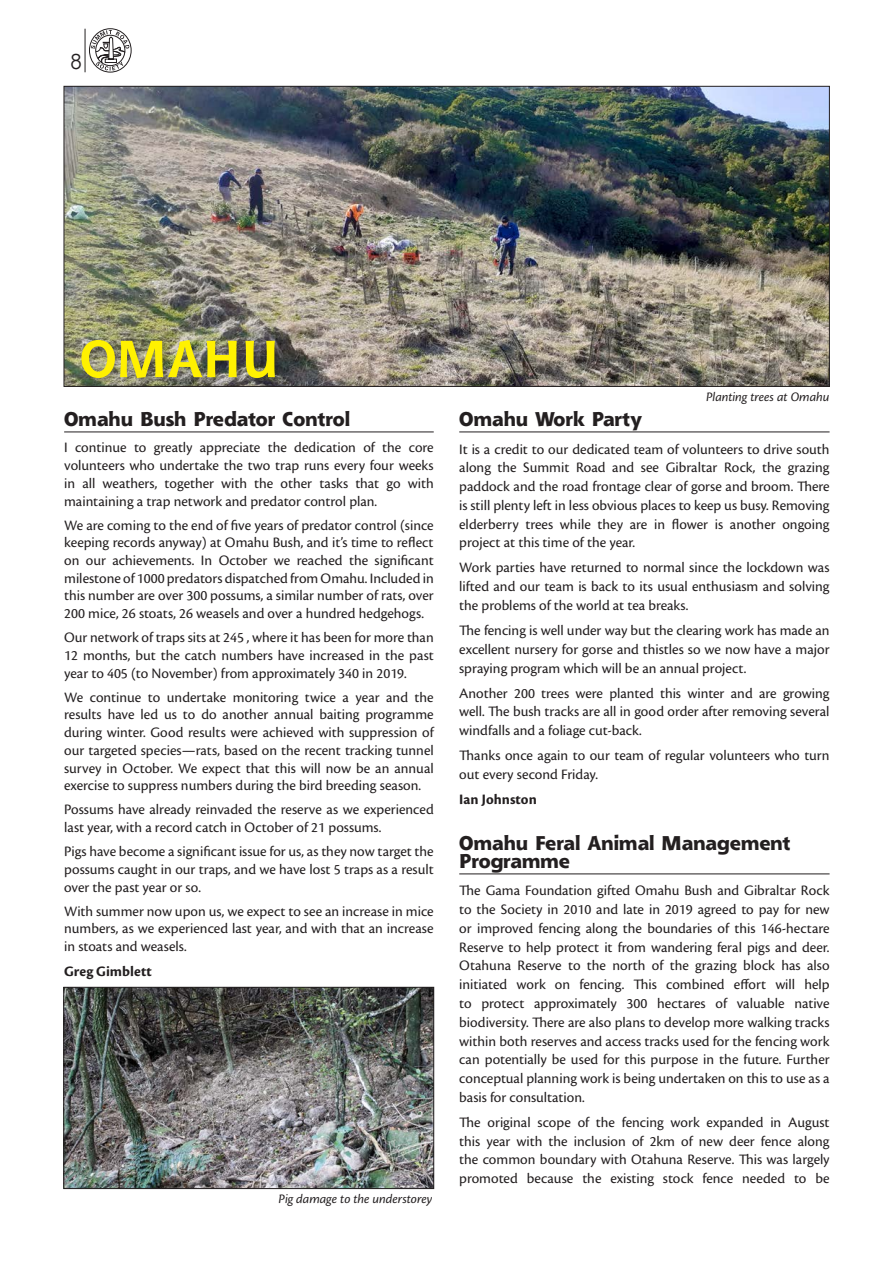
<style>
.page{position:relative;width:893px;height:1263px;background:#fff}
.page>*{position:absolute;margin:0;border:0;box-sizing:border-box;transform-origin:0 0}
.Body_Text_Cronos{font:700 51px "Shannon";color:#fff101}
.t1{font:21px "Shannon";color:#231f20}
.Headers{font:800 19.5px/18px "Shannon";color:#231f20}
.Body_Text_Cronos-2{font:15px/18.8px "Cronos Pro";color:#231f20;text-align:justify}
.Body_Text_Cronos-3{font:700 15px "Cronos Pro";letter-spacing:.005em;color:#231f20}
.captions_2{font:italic 13.5px "Cronos Pro";letter-spacing:-.005em;color:#231f20}
</style>
<div class="page">
<div style="left:89px;top:29px;width:42px;height:43px;border:1px solid #231f20;border-radius:50%"></div>
<svg style="left:91px;top:30px;width:38px;height:41px"></svg>
<hr style="left:85px;top:29px;width:1px;height:43px;background:#231f20">
<img style="left:66px;top:88px;width:762px;height:297px">
<div style="left:80px;top:339px;width:202px;height:46px;background:#231f20;opacity:.3"></div>
<hr style="left:459px;top:432px;width:371px;height:1px;background:#231f20">
<hr style="left:64px;top:432px;width:370px;height:1px;background:#231f20">
<hr style="left:459px;top:873px;width:371px;height:1px;background:#231f20">
<img style="left:66px;top:989px;width:366px;height:198px">
<div style="left:64px;top:987px;width:370px;height:202px;border:1px solid #231f20"></div>
<h2 class="t1" style="left:70px;top:48px;width:14px">8</h2>
<p class="Body_Text_Cronos" style="left:80px;top:327px;width:201px">OMAHU</p>
<p class="Headers" style="left:64px;top:410px;width:288px">Omahu Bush Predator Control</p>
<p class="Body_Text_Cronos-2" style="left:64px;top:439px;width:371px;line-height:17.7px">I continue to greatly appreciate the dedication of the core volunteers who undertake the two trap runs every four weeks in all weathers, together with the other tasks that go with maintaining a trap network and predator control plan.</p>
<p class="Body_Text_Cronos-2" style="left:64px;top:516px;width:371px;line-height:17.7px">We are coming to the end of five years of predator control (since keeping records anyway) at Omahu Bush, and it’s time to reflect on our achievements. In October we reached the significant milestone of 1000 predators dispatched from Omahu. Included in this number are over 300 possums, a similar number of rats, over 200 mice, 26 stoats, 26 weasels and over a hundred hedgehogs.</p>
<p class="Body_Text_Cronos-2" style="left:64px;top:629px;width:371px;line-height:17.7px">Our network of traps sits at 245 , where it has been for more than 12 months, but the catch numbers have increased in the past year to 405 (to November) from approximately 340 in 2019.</p>
<p class="Body_Text_Cronos-2" style="left:64px;top:688px;width:371px;line-height:17.7px">We continue to undertake monitoring twice a year and the results have led us to do another annual baiting programme during winter. Good results were achieved with suppression of our targeted species—rats, based on the recent tracking tunnel survey in October. We expect that this will now be an annual exercise to suppress numbers during the bird breeding season.</p>
<p class="Body_Text_Cronos-2" style="left:64px;top:801px;width:371px;line-height:17.7px">Possums have already reinvaded the reserve as we experienced last year, with a record catch in October of 21 possums.</p>
<p class="Body_Text_Cronos-2" style="left:64px;top:843px;width:371px;line-height:17.7px">Pigs have become a significant issue for us, as they now target the possums caught in our traps, and we have lost 5 traps as a result over the past year or so.</p>
<p class="Body_Text_Cronos-2" style="left:64px;top:902px;width:371px;line-height:17.9px">With summer now upon us, we expect to see an increase in mice numbers, as we experienced last year, and with that an increase in stoats and weasels.</p>
<p class="Body_Text_Cronos-3" style="left:64px;top:962px;width:89px">Greg Gimblett</p>
<p class="captions_2" style="left:279px;top:1191px;width:155px">Pig damage to the understorey</p>
<p class="captions_2" style="left:706px;top:389px;width:125px">Planting trees at Omahu</p>
<p class="Headers" style="left:459px;top:410px;width:185px">Omahu Work Party</p>
<p class="Body_Text_Cronos-2" style="left:459px;top:439px;width:372px">It is a credit to our dedicated team of volunteers to drive south along the Summit Road and see Gibraltar Rock, the grazing paddock and the road frontage clear of gorse and broom. There is still plenty left in less obvious places to keep us busy. Removing elderberry trees while they are in flower is another ongoing project at this time of the year.</p>
<p class="Body_Text_Cronos-2" style="left:459px;top:558px;width:372px">Work parties have returned to normal since the lockdown was lifted and our team is back to its usual enthusiasm and solving the problems of the world at tea breaks.</p>
<p class="Body_Text_Cronos-2" style="left:459px;top:621px;width:372px">The fencing is well under way but the clearing work has made an excellent nursery for gorse and thistles so we now have a major spraying program which will be an annual project.</p>
<p class="Body_Text_Cronos-2" style="left:459px;top:684px;width:372px">Another 200 trees were planted this winter and are growing well. The bush tracks are all in good order after removing several windfalls and a foliage cut-back.</p>
<p class="Body_Text_Cronos-2" style="left:459px;top:746px;width:372px">Thanks once again to our team of regular volunteers who turn out every second Friday.</p>
<p class="Body_Text_Cronos-3" style="left:459px;top:791px;width:79px">Ian Johnston</p>
<p class="Headers" style="left:459px;top:834px;width:333px">Omahu Feral Animal Management<br>Programme</p>
<p class="Body_Text_Cronos-2" style="left:459px;top:881px;width:372px">The Gama Foundation gifted Omahu Bush and Gibraltar Rock to the Society in 2010 and late in 2019 agreed to pay for new or improved fencing along the boundaries of this 146-hectare Reserve to help protect it from wandering feral pigs and deer.<br>Otahuna Reserve to the north of the grazing block has also initiated work on fencing. This combined effort will help to protect approximately 300 hectares of valuable native biodiversity. There are also plans to develop more walking tracks within both reserves and access tracks used for the fencing work can potentially be used for this purpose in the future. Further conceptual planning work is being undertaken on this to use as a basis for consultation.</p>
<p class="Body_Text_Cronos-2" style="left:459px;top:1113px;width:372px">The original scope of the fencing work expanded in August this year with the inclusion of 2km of new deer fence along the common boundary with Otahuna Reserve. This was largely promoted because the existing stock fence needed to be</p>
</div>
